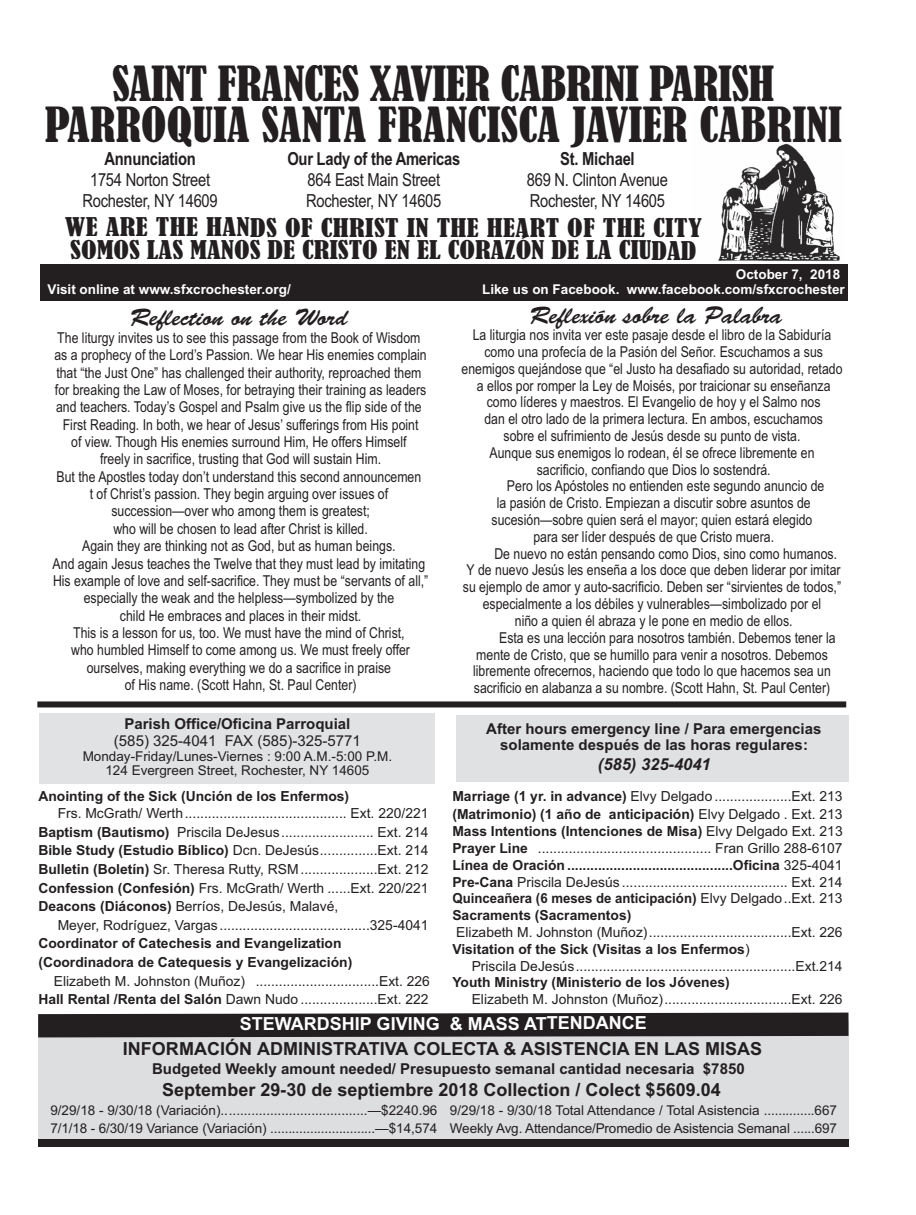
<style>
.page{position:relative;width:916px;height:1215px;background:#fff}
.page>*{position:absolute;margin:0;border:0;box-sizing:border-box;transform-origin:0 0}
.t1{font:condensed 45px/40.5px "Bernard";letter-spacing:-.01em;color:#231f20;text-align:center;scale:1.04 1}
.t2{font:condensed 24px/22.5px "Bernard";color:#231f20;scale:1.2 1}
.t3{font:24px "Brush Script Std";color:#231f20}
.t4{font:700 18px "Arial";color:#231f20}
.t5{font:18px/21px "Arial Narrow";letter-spacing:-.015em;color:#231f20}
.t6{font:700 18px "Arial Narrow";letter-spacing:-.015em;color:#231f20}
.t7{font:700 18px "Arial";letter-spacing:-.005em;color:#fff}
.t8{font:italic 700 16.5px "Arial";color:#231f20}
.t9{font:15px/17.4px "Arial Narrow";color:#231f20;text-align:center}
.t10{font:700 15px/16.5px "Arial";color:#231f20;text-align:center}
.t11{font:15px "Arial";color:#231f20}
.t12{font:13.8px/18.6px "Arial";color:#231f20;text-align:justify}
.t13{font:700 13.8px/18.6px "Arial";color:#231f20}
.t14{font:13.5px/18px "Arial";color:#231f20}
.t15{font:700 13.5px "Arial";color:#fff}
.s1{font-weight:700}
</style>
<div class="page">
<div style="left:38px;top:1020px;width:810px;height:119px;background:#dddee0"></div>
<img style="left:718px;top:143px;width:122px;height:118px">
<div style="left:40px;top:264px;width:807px;height:36px;background:#231f20"></div>
<svg style="left:38px;top:1012px;width:810px;height:25px;background:#312e2f"></svg>
<div style="left:40px;top:713px;width:395px;height:70px;background:#e1e2e4"></div>
<div style="left:455px;top:714px;width:393px;height:67px;background:#e0e1e3"></div>
<div style="left:38px;top:1139px;width:810px;height:7px;background:#231f20"></div>
<div style="left:37px;top:701px;width:809px;height:6px;background:#231f20"></div>
<h1 class="t1" style="left:45px;top:65px;width:768px">SAINT FRANCES XAVIER CABRINI PARISH<br>PARROQUIA SANTA FRANCISCA JAVIER CABRINI</h1>
<p class="t6" style="left:287px;top:148px;width:174px">Our Lady of the Americas</p>
<p class="t5" style="left:306px;top:169px;width:137px">864 East Main Street<br>Rochester, NY 14605</p>
<p class="t6" style="left:560px;top:148px;width:76px">St. Michael</p>
<p class="t5" style="left:527px;top:169px;width:143px">869 N. Clinton Avenue<br>Rochester, NY 14605</p>
<h2 class="t2" style="left:65px;top:217px;width:532px">WE ARE THE HANDS OF CHRIST IN THE HEART OF THE CITY<br>SOMOS LAS MANOS DE CRISTO EN EL CORAZÓN DE LA CIUDAD</h2>
<p class="t6" style="left:104px;top:148px;width:93px">Annunciation</p>
<p class="t5" style="left:83px;top:169px;width:137px;text-align:center">1754 Norton Street<br>Rochester, NY 14609</p>
<p class="t15" style="left:736px;top:266px;width:106px">October 7, 2018</p>
<p class="t15" style="left:48px;top:281px;width:245px">Visit online at www.sfxcrochester.org/</p>
<p class="t15" style="left:482px;top:281px;width:364px">Like us on Facebook. www.facebook.com/sfxcrochester</p>
<h2 class="t3" style="left:130px;top:309px;width:219px">Reflection on the Word</h2>
<p class="t9" style="left:53px;top:329px;width:377px">The liturgy invites us to see this passage from the Book of Wisdom as a prophecy of the Lord’s Passion. We hear His enemies complain that “the Just One” has challenged their authority, reproached them for breaking the Law of Moses, for betraying their training as leaders and teachers. Today’s Gospel and Psalm give us the flip side of the First Reading. In both, we hear of Jesus’ sufferings from His point<br>of view. Though His enemies surround Him, He offers Himself<br>freely in sacrifice, trusting that God will sustain Him.<br>But the Apostles today don’t understand this second announcemen<br>t of Christ’s passion. They begin arguing over issues of succession—over who among them is greatest;<br>who will be chosen to lead after Christ is killed.<br>Again they are thinking not as God, but as human beings.<br>And again Jesus teaches the Twelve that they must lead by imitating His example of love and self-sacrifice. They must be “servants of all,” especially the weak and the helpless—symbolized by the<br>child He embraces and places in their midst.<br>This is a lesson for us, too. We must have the mind of Christ,<br>who humbled Himself to come among us. We must freely offer ourselves, making everything we do a sacrifice in praise<br>of His name. (Scott Hahn, St. Paul Center)</p>
<p class="t10" style="left:124px;top:715px;width:227px">Parish Office/Oficina Parroquial</p>
<p class="t11" style="left:114px;top:732px;width:248px">(585) 325-4041 FAX (585)-325-5771</p>
<p class="t14" style="left:83px;top:748px;width:311px;line-height:14.7px;text-align:center">Monday-Friday/Lunes-Viernes : 9:00 A.M.-5:00 P.M.<br>124 Evergreen Street, Rochester, NY 14605</p>
<p class="t13" style="left:38px;top:786px;width:312px">Anointing of the Sick (Unción de los Enfermos)</p>
<p class="t12" style="left:38px;top:803px;width:392px;text-indent:19px">Frs. McGrath/ Werth.......................................... Ext. 220/221<br><span class="s1">Baptism (Bautismo)</span> Priscila DeJesus........................ Ext. 214<br><span class="s1">Bible Study (Estudio Bíblico)</span> Dcn. DeJesús...............Ext. 214<br><span class="s1">Bulletin (Boletín)</span> Sr. Theresa Rutty, RSM ....................Ext. 212<br><span class="s1">Confession (Confesión)</span> Frs. McGrath/ Werth ......Ext. 220/221<br><span class="s1">Deacons (Diáconos)</span> Berríos, DeJesús, Malavé,</p>
<p class="t12" style="left:58px;top:915px;width:372px">Meyer, Rodríguez, Vargas.......................................325-4041</p>
<p class="t13" style="left:38px;top:934px;width:315px">Coordinator of Catechesis and Evangelization (Coordinadora de Catequesis y Evangelización)</p>
<p class="t12" style="left:38px;top:971px;width:393px;text-align:right">Elizabeth M. Johnston (Muñoz) ................................Ext. 226<br><span class="s1">Hall Rental /Renta del Salón</span> Dawn Nudo ....................Ext. 222</p>
<h2 class="t3" style="left:530px;top:306px;width:254px">Reflexión sobre la Palabra</h2>
<p class="t9" style="left:473px;top:326px;width:360px">La liturgia nos invita ver este pasaje desde el libro de la Sabiduría</p>
<p class="t9" style="left:484px;top:343px;width:340px">como una profecía de la Pasión del Señor. Escuchamos a sus</p>
<p class="t9" style="left:461px;top:360px;width:382px">enemigos quejándose que “el Justo ha desafiado su autoridad, retado</p>
<p class="t9" style="left:477px;top:376px;width:355px">a ellos por romper la Ley de Moisés, por traicionar su enseñanza</p>
<p class="t9" style="left:487px;top:393px;width:335px">como líderes y maestros. El Evangelio de hoy y el Salmo nos</p>
<p class="t9" style="left:484px;top:410px;width:340px">dan el otro lado de la primera lectura. En ambos, escuchamos</p>
<p class="t9" style="left:503px;top:427px;width:298px">sobre el sufrimiento de Jesús desde su punto de vista.</p>
<p class="t9" style="left:489px;top:444px;width:326px">Aunque sus enemigos lo rodean, él se ofrece libremente en</p>
<p class="t9" style="left:537px;top:460px;width:235px">sacrificio, confiando que Dios lo sostendrá.</p>
<p class="t9" style="left:507px;top:477px;width:319px">Pero los Apóstoles no entienden este segundo anuncio de</p>
<p class="t9" style="left:497px;top:494px;width:315px">la pasión de Cristo. Empiezan a discutir sobre asuntos de</p>
<p class="t9" style="left:491px;top:511px;width:322px">sucesión—sobre quien será el mayor; quien estará elegido</p>
<p class="t9" style="left:533px;top:528px;width:242px">para ser líder después de que Cristo muera.</p>
<p class="t9" style="left:494px;top:544px;width:344px">De nuevo no están pensando como Dios, sino como humanos.</p>
<p class="t9" style="left:466px;top:561px;width:375px">Y de nuevo Jesús les enseña a los doce que deben liderar por imitar</p>
<p class="t9" style="left:463px;top:578px;width:380px">su ejemplo de amor y auto-sacrificio. Deben ser “sirvientes de todos,”</p>
<p class="t9" style="left:483px;top:595px;width:340px">especialmente a los débiles y vulnerables—simbolizado por el</p>
<p class="t9" style="left:515px;top:612px;width:279px">niño a quien él abraza y le pone en medio de ellos.</p>
<p class="t9" style="left:499px;top:628px;width:338px">Esta es una lección para nosotros también. Debemos tener la</p>
<p class="t9" style="left:476px;top:645px;width:353px">mente de Cristo, que se humillo para venir a nosotros. Debemos</p>
<p class="t9" style="left:473px;top:662px;width:359px">libremente ofrecernos, haciendo que todo lo que hacemos sea un</p>
<p class="t9" style="left:474px;top:679px;width:358px">sacrificio en alabanza a su nombre. (Scott Hahn, St. Paul Center)</p>
<p class="t10" style="left:486px;top:720px;width:337px">After hours emergency line / Para emergencias solamente después de las horas regulares:</p>
<p class="t8" style="left:598px;top:754px;width:114px">(585) 325-4041</p>
<p class="t12" style="left:452px;top:786px;width:391px"><span class="s1">Marriage (1 yr. in advance)</span> Elvy Delgado ....................Ext. 213 <span class="s1">(Matrimonio) (1 año de anticipación)</span> Elvy Delgado . Ext. 213</p>
<p class="t12" style="left:452px;top:822px;width:392px;line-height:16.8px"><span class="s1">Mass Intentions (Intenciones de Misa)</span> Elvy Delgado Ext. 213<br><span class="s1">Prayer Line</span> ............................................. Fran Grillo 288-6107<br><span class="s1">Línea de Oración ...........................................Oficina</span> 325-4041<br><span class="s1">Pre-Cana</span> Priscila DeJesús ........................................... Ext. 214<br><span class="s1">Quinceañera (6 meses de anticipación)</span> Elvy Delgado..Ext. 213<br><span class="s1">Sacraments (Sacramentos)</span></p>
<p class="t12" style="left:452px;top:923px;width:391px;line-height:16.8px">Elizabeth M. Johnston (Muñoz).....................................Ext. 226<br><span class="s1">Visitation of the Sick (Visitas a los Enfermos</span>)</p>
<p class="t12" style="left:471px;top:956px;width:372px">Priscila DeJesús.........................................................Ext.214</p>
<p class="t13" style="left:452px;top:973px;width:279px">Youth Ministry (Ministerio de los Jóvenes)</p>
<p class="t12" style="left:471px;top:989px;width:372px">Elizabeth M. Johnston (Muñoz).................................Ext. 226</p>
<p class="t7" style="left:240px;top:1012px;width:408px">STEWARDSHIP GIVING &amp; MASS ATTENDANCE</p>
<p class="t4" style="left:123px;top:1038px;width:641px">INFORMACIÓN ADMINISTRATIVA COLECTA &amp; ASISTENCIA EN LAS MISAS</p>
<p class="t10" style="left:152px;top:1060px;width:594px">Budgeted Weekly amount needed/ Presupuesto semanal cantidad necesaria $7850</p>
<p class="t4" style="left:162px;top:1079px;width:560px">September 29-30 de septiembre 2018 Collection / Colect $5609.04</p>
<p class="t14" style="left:50px;top:1101px;width:388px">9/29/18 - 9/30/18 (Variación).......................................—$2240.96<br>7/1/18 - 6/30/19 Variance (Variación) .............................—$14,574</p>
<p class="t14" style="left:450px;top:1101px;width:389px">9/29/18 - 9/30/18 Total Attendance / Total Asistencia ..............667<br>Weekly Avg. Attendance/Promedio de Asistencia Semanal ......697</p>
</div>
